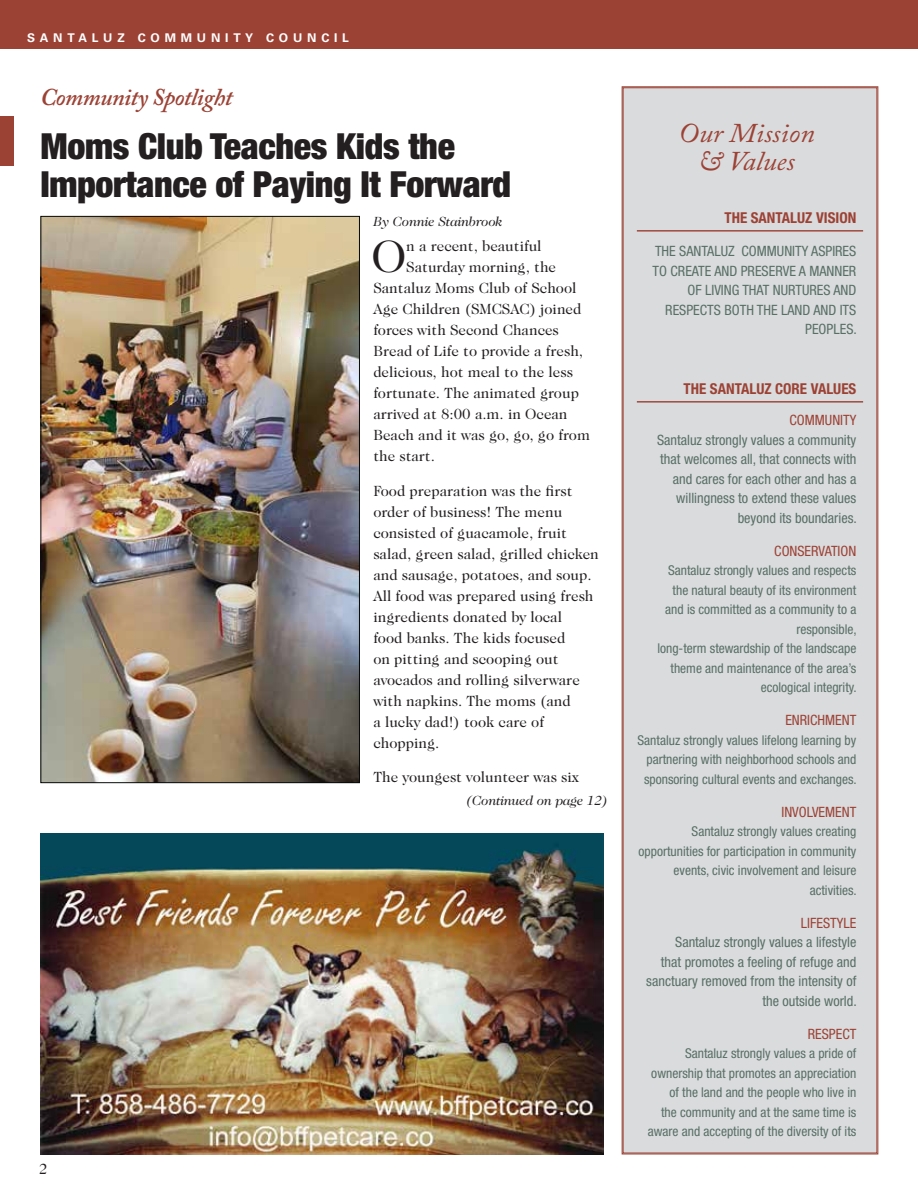
<style>
.page{position:relative;width:918px;height:1188px;background:#fff}
.page>*{position:absolute;margin:0;border:0;box-sizing:border-box;transform-origin:0 0}
.t1{font:46.2px "Caslon 224 IT Cby BT";color:#231f20}
.t2{font:900 condensed 36px/37.5px "Helvetica Neue LT Std";letter-spacing:-.01em;color:#231f20}
.t3{font:italic 27px/27.8px "Adobe Caslon Pro";color:#9c4235;text-align:center;scale:1.05 1}
.t4{font:italic 600 24px "Adobe Caslon Pro";letter-spacing:-.02em;color:#9c4235}
.t5{font:15px/21px "Caslon 224 IT Cby BT";color:#231f20}
.t6{font:700 condensed 15px "Helvetica Neue LT Std";color:#9c4235}
.t7{font:condensed 14.25px/19.5px "Helvetica Neue LT Std";color:#586f66;text-align:right}
.t8{font:condensed 14.25px "Helvetica Neue LT Std";color:#9c4235}
.t9{font:condensed 13.5px/19.5px "Helvetica Neue LT Std";color:#586f66;text-align:right}
.t10{font:italic 13.5px "Caslon 224 IT Cby BT";color:#231f20}
.t11{font:700 12px "Univers LT Std";letter-spacing:.4em;color:#fff}
</style>
<div class="page">
<div style="left:0;top:0;width:918px;height:49px;background:#9c4235"></div>
<div style="left:622px;top:86px;width:256px;height:1069px;background:#dadbdd"></div>
<hr style="left:917px;top:121px;width:1px;height:44px;background:#9c4235">
<div style="left:0;top:116px;width:14px;height:50px;background:#9c4235"></div>
<img style="left:42px;top:218px;width:316px;height:563px">
<img style="left:40px;top:833px;width:564px;height:322px">
<p class="t11" style="left:27px;top:31px;width:323px">SANTALUZ COMMUNITY COUNCIL</p>
<h3 class="t4" style="left:40px;top:82px;width:194px">Community Spotlight</h3>
<h2 class="t2" style="left:40px;top:127px;width:472px">Moms Club Teaches Kids the<br>Importance of Paying It Forward</h2>
<p class="t10" style="left:374px;top:213px;width:130px">By Connie Stainbrook</p>
<h1 class="t1" style="left:371px;top:228px;width:36px">O</h1>
<p class="t5" style="left:406px;top:236px;width:137px">n a recent, beautiful</p>
<p class="t5" style="left:406px;top:257px;width:151px">Saturday morning, the</p>
<p class="t5" style="left:373px;top:278px;width:205px">Santaluz Moms Club of School</p>
<p class="t5" style="left:373px;top:299px;width:210px">Age Children (SMCSAC) joined</p>
<p class="t5" style="left:373px;top:320px;width:187px">forces with Second Chances</p>
<p class="t5" style="left:373px;top:341px;width:211px">Bread of Life to provide a fresh,</p>
<p class="t5" style="left:373px;top:362px;width:201px">delicious, hot meal to the less</p>
<p class="t5" style="left:373px;top:383px;width:207px">fortunate. The animated group</p>
<p class="t5" style="left:373px;top:404px;width:196px">arrived at 8:00 a.m. in Ocean</p>
<p class="t5" style="left:373px;top:425px;width:218px">Beach and it was go, go, go from</p>
<p class="t5" style="left:373px;top:446px;width:63px">the start.</p>
<p class="t5" style="left:373px;top:480px;width:227px">Food preparation was the first order of business! The menu consisted of guacamole, fruit salad, green salad, grilled chicken and sausage, potatoes, and soup.<br>All food was prepared using fresh ingredients donated by local<br>food banks. The kids focused<br>on pitting and scooping out avocados and rolling silverware with napkins. The moms (and<br>a lucky dad!) took care of chopping.</p>
<p class="t5" style="left:373px;top:767px;width:207px">The youngest volunteer was six</p>
<p class="t5" style="left:39px;top:1158px;width:10px">2</p>
<p class="t10" style="left:466px;top:792px;width:143px">(Continued on page 12)</p>
<h3 class="t3" style="left:679px;top:119px;width:131px">Our Mission &amp; Values</h3>
<p class="t6" style="left:724px;top:209px;width:133px">THE SANTALUZ VISI ON</p>
<p class="t7" style="left:653px;top:241px;width:206px">THE SANTALUZ COMMUNITY ASPIRES<br>TO CREATE AND PRESERVE A MANNER<br>OF LIVING THAT NURTURES AND<br>RESPECTS BOTH THE LAND AND ITS<br>PEOPLES.</p>
<p class="t6" style="left:684px;top:380px;width:173px">THE SANTALUZ CORE VALUES</p>
<p class="t8" style="left:790px;top:412px;width:68px">COMMUNITY</p>
<p class="t7" style="left:657px;top:430px;width:201px">Santaluz strongly values a community that welcomes all, that connects with and cares for each other and has a willingness to extend these values beyond its boundaries.</p>
<p class="t8" style="left:774px;top:542px;width:84px">CONSERVATION</p>
<p class="t9" style="left:657px;top:561px;width:201px">Santaluz strongly values and respects the natural beauty of its environment and is committed as a community to a responsible,<br>long-term stewardship of the landscape theme and maintenance of the area’s ecological integrity.</p>
<p class="t8" style="left:785px;top:712px;width:73px">ENRICHMENT</p>
<p class="t9" style="left:644px;top:730px;width:214px;text-align:justify;text-indent:-7px">Santaluz strongly values lifelong learning by partnering with neighborhood schools and sponsoring cultural events and exchanges.</p>
<p class="t8" style="left:781px;top:803px;width:76px">INVOLVEMENT</p>
<p class="t9" style="left:639px;top:822px;width:220px">Santaluz strongly values creating opportunities for participation in community events, civic involvement and leisure activities.</p>
<p class="t8" style="left:801px;top:914px;width:57px">LIFESTYLE</p>
<p class="t7" style="left:646px;top:932px;width:212px">Santaluz strongly values a lifestyle<br>that promotes a feeling of refuge and sanctuary removed from the intensity of the outside world.</p>
<p class="t8" style="left:808px;top:1025px;width:50px">RESPECT</p>
<p class="t9" style="left:648px;top:1044px;width:210px">Santaluz strongly values a pride of ownership that promotes an appreciation of the land and the people who live in<br>the community and at the same time is aware and accepting of the diversity of its</p>
</div>
